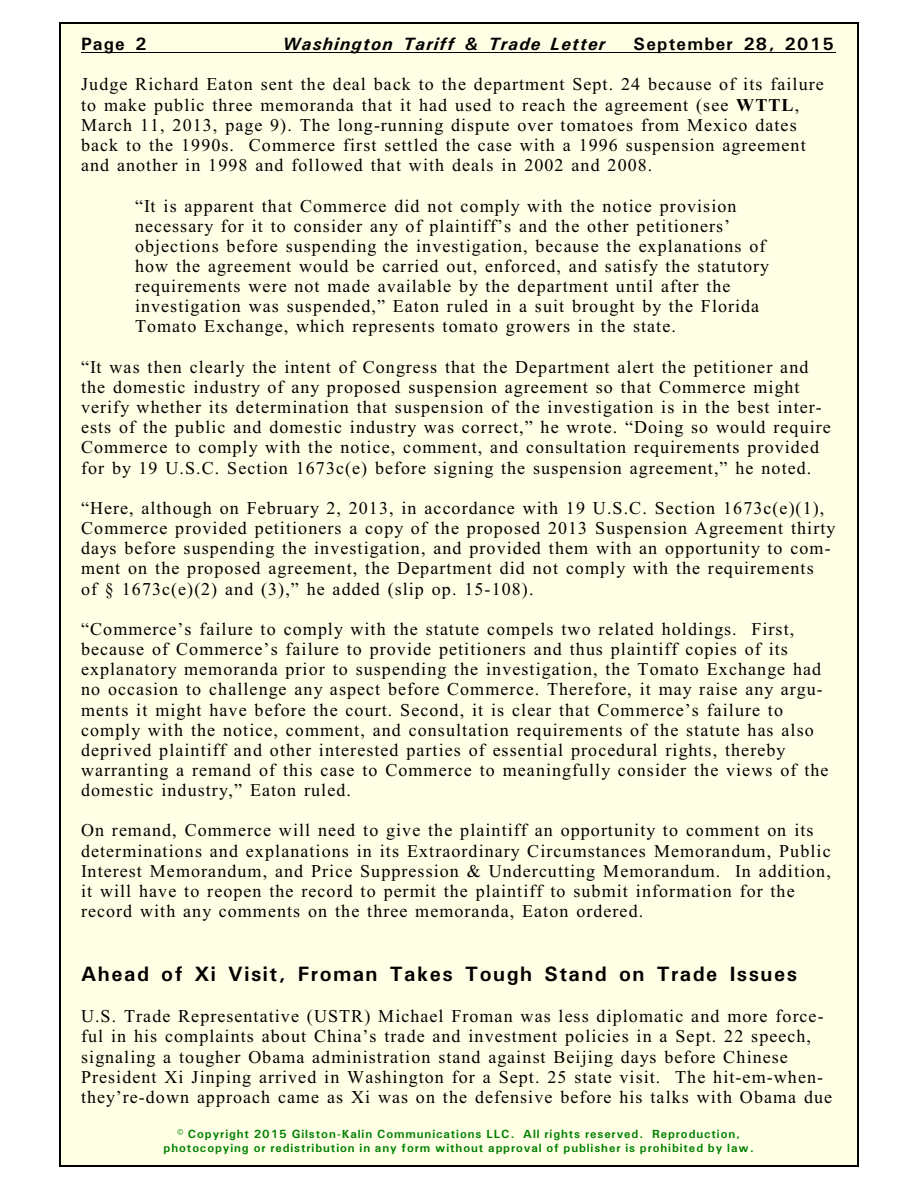
<style>
.page{position:relative;width:918px;height:1188px;background:#fff}
.page>*{position:absolute;margin:0;border:0;box-sizing:border-box;transform-origin:0 0}
.t1{font:700 21px "Univers";letter-spacing:.07em;color:#000}
.t2{font:18px/20.1px "Times New Roman";letter-spacing:.06em;color:#000}
.t3{font:italic 700 18px "Univers";letter-spacing:.07em;color:#000}
.t4{font:700 18px "Univers";letter-spacing:.075em;color:#000}
.t5{font:700 12px/13.6px "Univers";letter-spacing:.075em;color:#008000;text-align:center}
.s1{font-weight:700}
</style>
<div class="page">
<div style="left:59px;top:23px;width:800px;height:1143px;background:#ffffe6"></div>
<hr style="left:59px;top:23px;width:1px;height:1143px;background:#000">
<hr style="left:857px;top:23px;width:2px;height:1143px;background:#000">
<hr style="left:59px;top:23px;width:799px;height:1px;background:#000">
<hr style="left:59px;top:1165px;width:799px;height:1px;background:#000">
<hr style="left:81px;top:52px;width:754px;height:1px;background:#000">
<p class="t4" style="left:81px;top:38px;width:67px">Page 2</p>
<p class="t3" style="left:283px;top:38px;width:324px">Washington Tariff &amp; Trade Letter</p>
<p class="t4" style="left:633px;top:38px;width:202px">September 28, 2015</p>
<p class="t2" style="left:81px;top:76px;width:744px">Judge Richard Eaton sent the deal back to the department Sept. 24 because of its failure to make public three memoranda that it had used to reach the agreement (see <span class="s1">WTTL</span>, March 11, 2013, page 9). The long-running dispute over tomatoes from Mexico dates back to the 1990s. Commerce first settled the case with a 1996 suspension agreement and another in 1998 and followed that with deals in 2002 and 2008.</p>
<p class="t2" style="left:135px;top:197px;width:636px">“It is apparent that Commerce did not comply with the notice provision necessary for it to consider any of plaintiff’s and the other petitioners’ objections before suspending the investigation, because the explanations of how the agreement would be carried out, enforced, and satisfy the statutory requirements were not made available by the department until after the investigation was suspended,” Eaton ruled in a suit brought by the Florida Tomato Exchange, which represents tomato growers in the state.</p>
<p class="t2" style="left:81px;top:358px;width:751px">“It was then clearly the intent of Congress that the Department alert the petitioner and the domestic industry of any proposed suspension agreement so that Commerce might verify whether its determination that suspension of the investigation is in the best inter&shy;ests of the public and domestic industry was correct,” he wrote. “Doing so would require Commerce to comply with the notice, comment, and consultation requirements provided for by 19 U.S.C. Section 1673c(e) before signing the suspension agreement,” he noted.</p>
<p class="t2" style="left:81px;top:500px;width:756px">“Here, although on February 2, 2013, in accordance with 19 U.S.C. Section 1673c(e)(1), Commerce provided petitioners a copy of the proposed 2013 Suspension Agreement thirty days before suspending the investigation, and provided them with an opportunity to com&shy;ment on the proposed agreement, the Department did not comply with the requirements<br>of § 1673c(e)(2) and (3),” he added (slip op. 15-108).</p>
<p class="t2" style="left:81px;top:621px;width:749px">“Commerce’s failure to comply with the statute compels two related holdings. First, because of Commerce’s failure to provide petitioners and thus plaintiff copies of its explanatory memoranda prior to suspending the investigation, the Tomato Exchange had no occasion to challenge any aspect before Commerce. Therefore, it may raise any argu&shy;ments it might have before the court. Second, it is clear that Commerce’s failure to comply with the notice, comment, and consultation requirements of the statute has also deprived plaintiff and other interested parties of essential procedural rights, thereby warranting a remand of this case to Commerce to meaningfully consider the views of the domestic industry,” Eaton ruled.</p>
<p class="t2" style="left:81px;top:822px;width:751px">On remand, Commerce will need to give the plaintiff an opportunity to comment on its determinations and explanations in its Extraordinary Circumstances Memorandum, Public Interest Memorandum, and Price Suppression &amp; Undercutting Memorandum. In addition, it will have to reopen the record to permit the plaintiff to submit information for the record with any comments on the three memoranda, Eaton ordered.</p>
<p class="t1" style="left:81px;top:967px;width:718px">Ahead of Xi Visit, Froman Takes Tough Stand on Trade Issues</p>
<p class="t2" style="left:81px;top:1008px;width:753px">U.S. Trade Representative (USTR) Michael Froman was less diplomatic and more force&shy;ful in his complaints about China’s trade and investment policies in a Sept. 22 speech, signaling a tougher Obama administration stand against Beijing days before Chinese President Xi Jinping arrived in Washington for a Sept. 25 state visit. The hit-em-when&shy;they’re-down approach came as Xi was on the defensive before his talks with Obama due</p>
<p class="t5" style="left:164px;top:1128px;width:592px">© Copyright 2015 Gilston-Kalin Communications LLC. All rights reserved. Reproduction, photocopying or redistribution in any form without approval of publisher is prohibited by law.</p>
</div>
